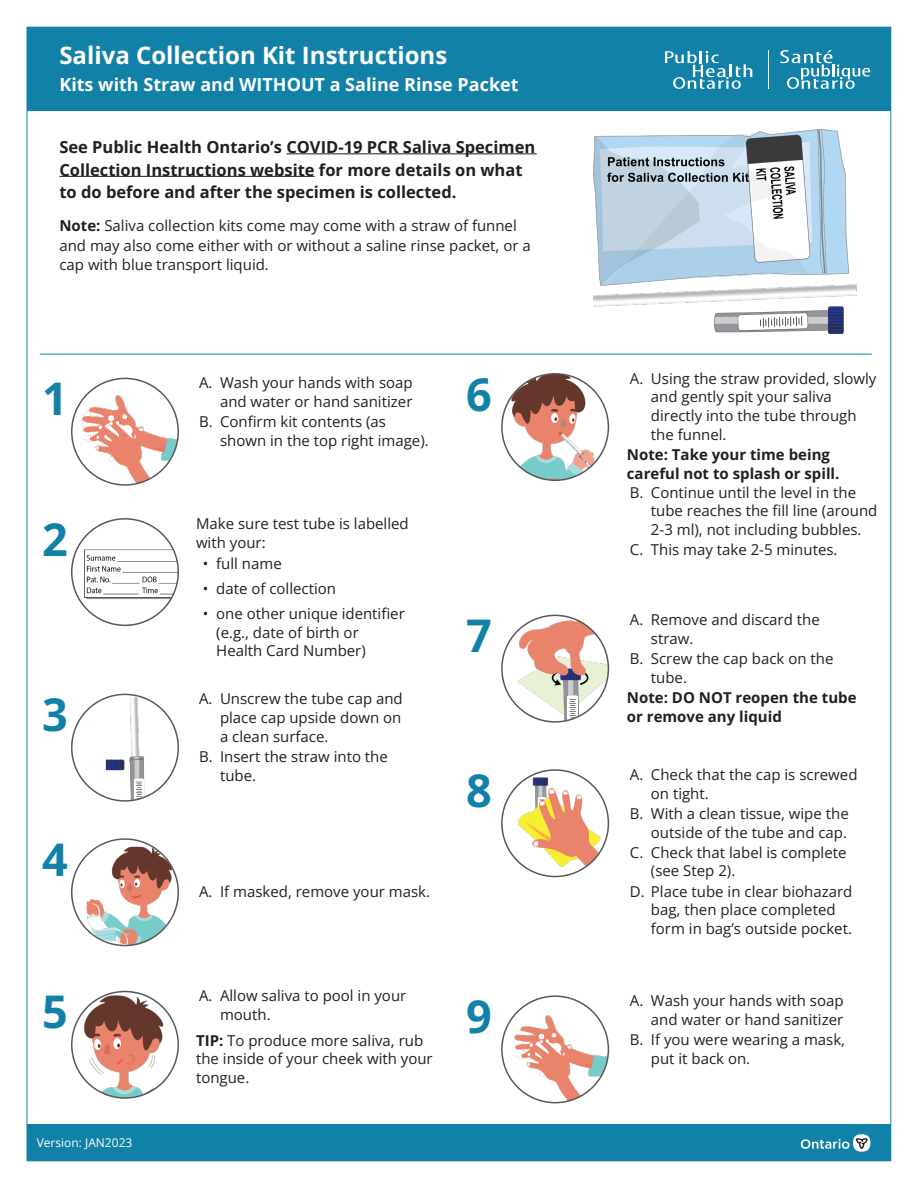
<style>
.page{position:relative;width:918px;height:1188px;background:#fff}
.page>*{position:absolute;margin:0;border:0;box-sizing:border-box;transform-origin:0 0}
.Blue_Numbers{font:700 45px "Open Sans";color:#1281a7}
.Headline_1_-_White{font:700 24px "Open Sans";color:#fff}
.Headline_1_-_White-2{font:700 18px "Open Sans";color:#fff}
.Headline_3{font:700 16.5px/22.5px "Open Sans";color:#231f20}
.PHO_Bullet_List_-_le{font:15px/18.8px "Open Sans";color:#231f20}
.Intro_text{font:15px/18.8px "Open Sans";color:#231f20}
.Body_Text{font:15px/18.8px "Open Sans";color:#231f20}
.Body_Text-2{font:700 15px/18.8px "Open Sans";color:#231f20}
.t1{font:12px "Open Sans";color:#fff}
.s1{font-weight:700}
</style>
<div class="page">
<img style="left:87px;top:847px;width:90px;height:99px">
<div style="left:71px;top:838px;width:108px;height:108px;border:2px solid #57585a;border-radius:50%"></div>
<img style="left:514px;top:1015px;width:94px;height:88px">
<div style="left:501px;top:995px;width:108px;height:108px;border:2px solid #57585a;border-radius:50%"></div>
<img style="left:84px;top:550px;width:94px;height:49px">
<div style="left:71px;top:518px;width:108px;height:108px;border:2px solid #57585a;border-radius:50%"></div>
<img style="left:106px;top:697px;width:38px;height:103px">
<div style="left:71px;top:694px;width:108px;height:108px;border:2px solid #57585a;border-radius:50%"></div>
<img style="left:80px;top:995px;width:95px;height:103px">
<div style="left:71px;top:991px;width:108px;height:108px;border:2px solid #57585a;border-radius:50%"></div>
<img style="left:507px;top:374px;width:101px;height:106px">
<div style="left:501px;top:373px;width:108px;height:108px;border:2px solid #57585a;border-radius:50%"></div>
<img style="left:517px;top:617px;width:91px;height:104px">
<div style="left:501px;top:615px;width:108px;height:108px;border:2px solid #57585a;border-radius:50%"></div>
<img style="left:518px;top:777px;width:89px;height:99px">
<div style="left:501px;top:769px;width:108px;height:108px;border:2px solid #57585a;border-radius:50%"></div>
<img style="left:82px;top:395px;width:96px;height:89px">
<div style="left:71px;top:378px;width:108px;height:108px;border:2px solid #57585a;border-radius:50%"></div>
<div style="left:27px;top:27px;width:864px;height:83px;background:#1281a7"></div>
<svg style="left:665px;top:51px;width:87px;height:38px"></svg>
<hr style="left:768px;top:50px;width:1px;height:39px;background:#fff">
<svg style="left:780px;top:50px;width:90px;height:39px"></svg>
<div style="left:27px;top:1125px;width:864px;height:36px;background:#1281a7"></div>
<svg style="left:801px;top:1139px;width:48px;height:10px"></svg>
<div style="left:853px;top:1134px;width:17px;height:18px;background:#fff;border-radius:50%"></div>
<svg style="left:856px;top:1138px;width:12px;height:11px"></svg>
<img style="left:594px;top:129px;width:262px;height:205px">
<hr style="left:286px;top:154px;width:251px;height:1px;background:#231f20">
<hr style="left:59px;top:176px;width:256px;height:1px;background:#231f20">
<hr style="left:40px;top:354px;width:831px;height:1px;background:#1281a7">
<h1 class="Headline_1_-_White" style="left:59px;top:38px;width:389px">Saliva Collection Kit Instructions</h1>
<h1 class="Headline_1_-_White-2" style="left:59px;top:72px;width:461px">Kits with Straw and WITHOUT a Saline Rinse Packet</h1>
<p class="Headline_3" style="left:59px;top:135px;width:477px">See Public Health Ontario’s COVID-19 PCR Saliva Specimen<br>Collection Instructions website for more details on what to do before and after the specimen is collected.</p>
<p class="Intro_text" style="left:59px;top:215px;width:473px;line-height:19.5px"><span class="s1">Note:</span> Saliva collection kits come may come with a straw of funnel and may also come either with or without a saline rinse packet, or a cap with blue transport liquid.</p>
<p class="Blue_Numbers" style="left:42px;top:368px;width:27px">1</p>
<p class="Blue_Numbers" style="left:42px;top:509px;width:27px">2</p>
<p class="Blue_Numbers" style="left:42px;top:684px;width:27px">3</p>
<p class="Blue_Numbers" style="left:42px;top:829px;width:27px">4</p>
<p class="Blue_Numbers" style="left:42px;top:981px;width:27px">5</p>
<p class="t1" style="left:37px;top:1135px;width:97px">Version: JAN2023</p>
<p class="PHO_Bullet_List_-_le" style="left:199px;top:373px;width:215px;text-align:right">A. Wash your hands with soap and water or hand sanitizer</p>
<p class="PHO_Bullet_List_-_le" style="left:220px;top:412px;width:210px;text-indent:-21px">B. Confirm kit contents (as shown in the top right image).</p>
<p class="Body_Text" style="left:196px;top:514px;width:214px">Make sure test tube is labelled with your:</p>
<p class="Intro_text" style="left:203px;top:554px;width:81px">• full name</p>
<p class="Intro_text" style="left:203px;top:579px;width:135px">• date of collection</p>
<p class="Intro_text" style="left:216px;top:604px;width:190px;text-indent:-14px">• one other unique identifier (e.g., date of birth or<br>Health Card Number)</p>
<p class="PHO_Bullet_List_-_le" style="left:220px;top:689px;width:184px;text-align:justify;text-indent:-21px">A. Unscrew the tube cap and place cap upside down on a clean surface.</p>
<p class="PHO_Bullet_List_-_le" style="left:220px;top:747px;width:169px;text-indent:-21px">B. Insert the straw into the tube.</p>
<p class="PHO_Bullet_List_-_le" style="left:199px;top:882px;width:233px">A. If masked, remove your mask.</p>
<p class="PHO_Bullet_List_-_le" style="left:220px;top:986px;width:188px;text-indent:-21px">A. Allow saliva to pool in your mouth.</p>
<p class="Body_Text" style="left:196px;top:1031px;width:238px"><span class="s1">TIP:</span> To produce more saliva, rub the inside of your cheek with your tongue.</p>
<p class="Blue_Numbers" style="left:466px;top:364px;width:27px">6</p>
<p class="PHO_Bullet_List_-_le" style="left:651px;top:369px;width:227px;text-indent:-21px">A. Using the straw provided, slowly and gently spit your saliva directly into the tube through the funnel.</p>
<p class="Body_Text-2" style="left:627px;top:445px;width:214px">Note: Take your time being careful not to splash or spill.</p>
<p class="PHO_Bullet_List_-_le" style="left:651px;top:482px;width:228px;text-indent:-21px">B. Continue until the level in the tube reaches the fill line (around<br>2-3 ml), not including bubbles.</p>
<p class="PHO_Bullet_List_-_le" style="left:630px;top:540px;width:209px">C. This may take 2-5 minutes.</p>
<p class="Blue_Numbers" style="left:466px;top:605px;width:27px">7</p>
<p class="PHO_Bullet_List_-_le" style="left:651px;top:610px;width:170px;text-indent:-21px">A. Remove and discard the straw.</p>
<p class="PHO_Bullet_List_-_le" style="left:651px;top:649px;width:184px;text-indent:-21px">B. Screw the cap back on the tube.</p>
<p class="Body_Text-2" style="left:627px;top:688px;width:231px">Note: DO NOT reopen the tube or remove any liquid</p>
<p class="Blue_Numbers" style="left:466px;top:760px;width:27px">8</p>
<p class="PHO_Bullet_List_-_le" style="left:651px;top:765px;width:208px;text-indent:-21px">A. Check that the cap is screwed on tight.</p>
<p class="PHO_Bullet_List_-_le" style="left:630px;top:804px;width:220px;text-align:right">B. With a clean tissue, wipe the outside of the tube and cap.</p>
<p class="PHO_Bullet_List_-_le" style="left:651px;top:842px;width:197px;text-indent:-21px">C. Check that label is complete (see Step 2).</p>
<p class="PHO_Bullet_List_-_le" style="left:651px;top:881px;width:203px;text-indent:-21px">D. Place tube in clear biohazard bag, then place completed form in bag’s outside pocket.</p>
<p class="Blue_Numbers" style="left:466px;top:986px;width:27px">9</p>
<p class="PHO_Bullet_List_-_le" style="left:630px;top:991px;width:215px;text-align:right">A. Wash your hands with soap and water or hand sanitizer</p>
<p class="PHO_Bullet_List_-_le" style="left:651px;top:1030px;width:196px;text-indent:-21px">B. If you were wearing a mask, put it back on.</p>
</div>
